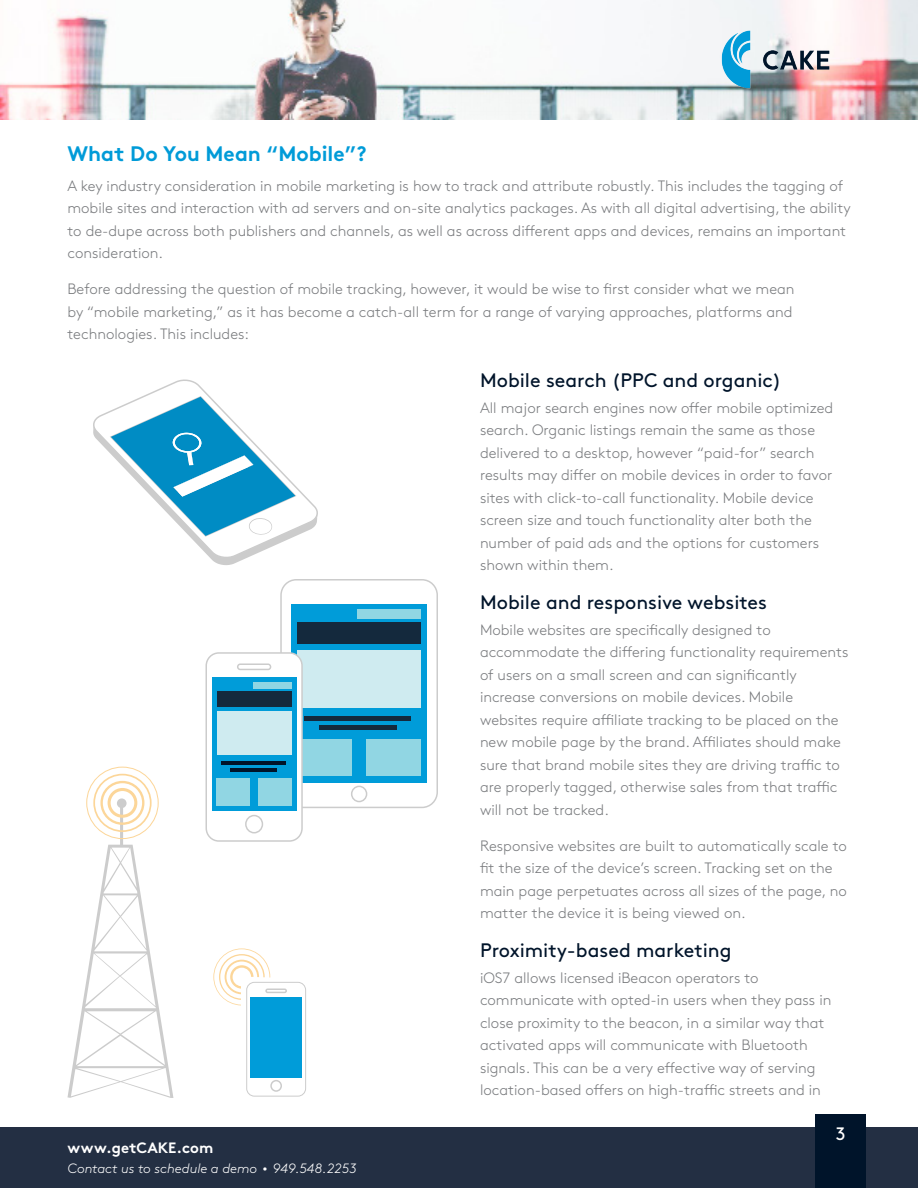
<style>
.page{position:relative;width:918px;height:1188px;background:#fff}
.page>*{position:absolute;margin:0;border:0;box-sizing:border-box;transform-origin:0 0}
.Section_Title{font:700 21px "Brown Std";color:#009bd8}
.Section_Title_Sub{font:19.5px "Brown Std";color:#00142a}
.t1{font:18px "Brown";color:#fff}
.Paragraph_Text{font:300 15px/22.5px "Brown Std";color:#787a7d}
.t2{font:700 15px "Brown";color:#fff}
.t3{font:italic 300 13.5px "Brown";color:#fff}
.s1{font-size:9px}
</style>
<div class="page">
<div style="left:0;top:1128px;width:918px;height:60px;background:#232f43"></div>
<div style="left:815px;top:1115px;width:51px;height:73px;background:#00142a"></div>
<img style="left:0;top:0;width:918px;height:120px">
<img style="left:719px;top:28px;width:113px;height:60px">
<div style="left:280px;top:579px;width:158px;height:229px;border:2px solid #ccc;border-radius:15px"></div>
<div style="left:291px;top:604px;width:136px;height:179px;background:#009cd9"></div>
<div style="left:351px;top:786px;width:16px;height:16px;border:2px solid #ccc;border-radius:50%"></div>
<div style="left:297px;top:650px;width:124px;height:58px;background:#cfebf0"></div>
<div style="left:297px;top:739px;width:55px;height:37px;background:#91d6e3"></div>
<div style="left:366px;top:739px;width:55px;height:37px;background:#91d6e3"></div>
<div style="left:297px;top:623px;width:124px;height:21px;background:#14293d"></div>
<div style="left:357px;top:609px;width:64px;height:10px;background:#91d6e3"></div>
<hr style="left:305px;top:717px;width:106px;height:4px;background:#14293d">
<div style="left:319px;top:725px;width:78px;height:5px;background:#14293d"></div>
<div style="left:206px;top:653px;width:96px;height:188px;background:#fff;border-radius:13px"></div>
<div style="left:206px;top:652px;width:97px;height:190px;border:2px solid #ccc;border-radius:13px"></div>
<div style="left:212px;top:677px;width:85px;height:133px;background:#009cd9"></div>
<svg style="left:236px;top:663px;width:36px;height:171px"></svg>
<div style="left:217px;top:712px;width:75px;height:43px;background:#cfebf0"></div>
<div style="left:217px;top:779px;width:33px;height:27px;background:#91d6e3"></div>
<div style="left:258px;top:779px;width:34px;height:27px;background:#91d6e3"></div>
<div style="left:217px;top:691px;width:75px;height:16px;background:#14293d"></div>
<div style="left:253px;top:682px;width:39px;height:7px;background:#91d6e3"></div>
<hr style="left:221px;top:762px;width:64px;height:3px;background:#001429">
<hr style="left:230px;top:768px;width:47px;height:3px;background:#001429">
<div style="left:246px;top:982px;width:60px;height:115px;border:1px solid #ccc;border-radius:8px"></div>
<div style="left:250px;top:997px;width:52px;height:80px;background:#009cd9"></div>
<svg style="left:68px;top:767px;width:105px;height:331px"></svg>
<svg style="left:213px;top:948px;width:75px;height:145px"></svg>
<svg style="left:93px;top:379px;width:225px;height:186px"></svg>
<p class="Section_Title" style="left:68px;top:141px;width:301px">What Do You Mean “Mobile”?</p>
<p class="Paragraph_Text" style="left:68px;top:174px;width:785px">A key industry consideration in mobile marketing is how to track and attribute robustly. This includes the tagging of mobile sites and interaction with ad servers and on-site analytics packages. As with all digital advertising, the ability to de-dupe across both publishers and channels, as well as across different apps and devices, remains an important consideration.</p>
<p class="Paragraph_Text" style="left:68px;top:278px;width:729px">Before addressing the question of mobile tracking, however, it would be wise to first consider what we mean by “mobile marketing,” as it has become a catch-all term for a range of varying approaches, platforms and technologies. This includes:</p>
<p class="Section_Title_Sub" style="left:480px;top:369px;width:303px">Mobile search (PPC and organic)</p>
<p class="Paragraph_Text" style="left:480px;top:397px;width:355px">All major search engines now offer mobile optimized search. Organic listings remain the same as those delivered to a desktop, however “paid-for” search results may differ on mobile devices in order to favor sites with click-to-call functionality. Mobile device screen size and touch functionality alter both the number of paid ads and the options for customers shown within them.</p>
<p class="Section_Title_Sub" style="left:480px;top:591px;width:288px">Mobile and responsive websites</p>
<p class="Paragraph_Text" style="left:480px;top:619px;width:370px">Mobile websites are specifically designed to accommodate the differing functionality requirements of users on a small screen and can significantly increase conversions on mobile devices. Mobile websites require affiliate tracking to be placed on the new mobile page by the brand. Affiliates should make sure that brand mobile sites they are driving traffic to are properly tagged, otherwise sales from that traffic will not be tracked.</p>
<p class="Paragraph_Text" style="left:480px;top:835px;width:368px">Responsive websites are built to automatically scale to fit the size of the device’s screen. Tracking set on the main page perpetuates across all sizes of the page, no matter the device it is being viewed on.</p>
<p class="Section_Title_Sub" style="left:480px;top:939px;width:253px">Proximity-based marketing</p>
<p class="Paragraph_Text" style="left:480px;top:967px;width:353px">iOS7 allows licensed iBeacon operators to communicate with opted-in users when they pass in close proximity to the beacon, in a similar way that activated apps will communicate with Bluetooth signals. This can be a very effective way of serving location-based offers on high-traffic streets and in</p>
<p class="t2" style="left:68px;top:1136px;width:147px">www.getCAKE.com</p>
<p class="t3" style="left:68px;top:1158px;width:291px">Contact us to schedule a demo <span class="s1">•</span> 949.548.2253</p>
<p class="t1" style="left:836px;top:1120px;width:11px">3</p>
</div>
